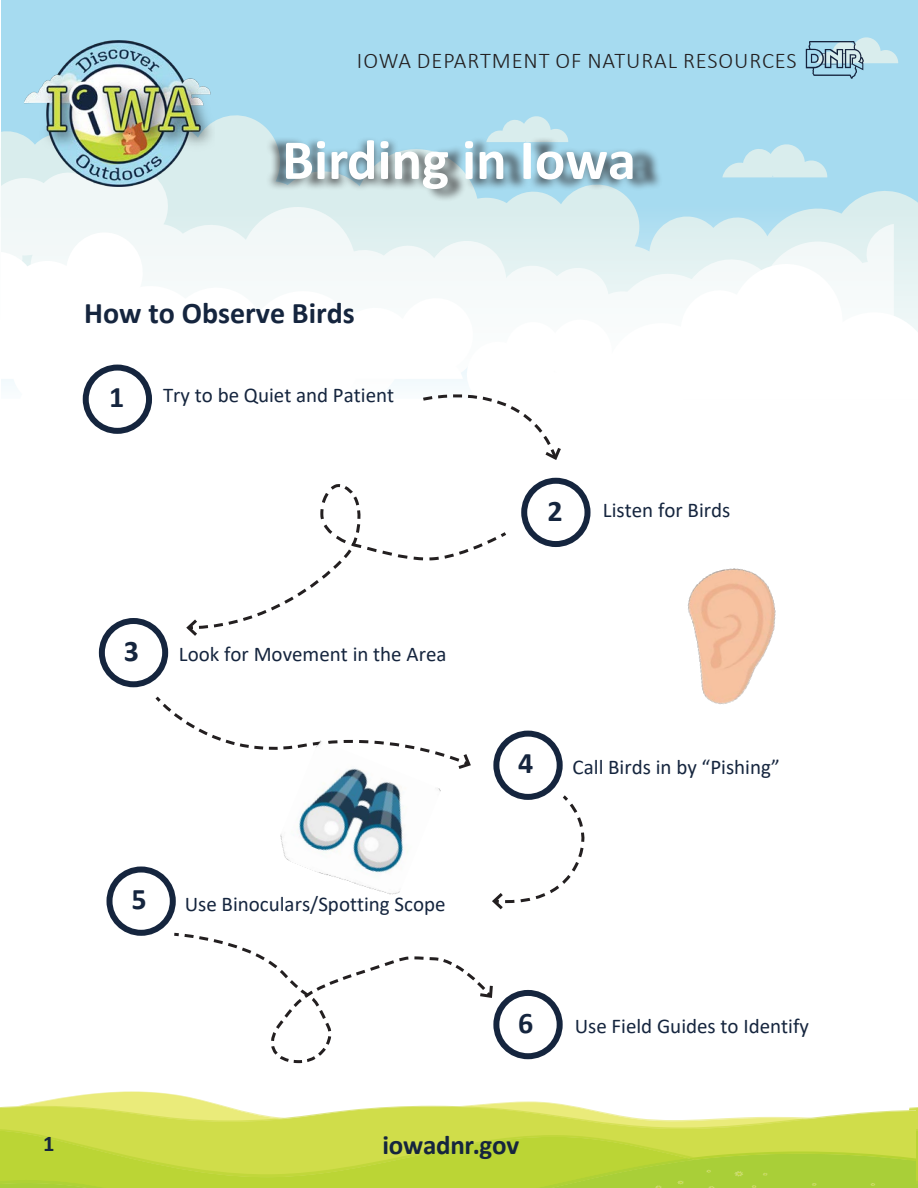
<style>
.page{position:relative;width:918px;height:1188px;background:#fff}
.page>*{position:absolute;margin:0;border:0;box-sizing:border-box;transform-origin:0 0}
.t1{font:700 57px "Calibri";color:#fff}
.t2{font:700 30px "Calibri";color:#15253e}
.t3{font:700 27px "Calibri";letter-spacing:-.01em;color:#15253e}
.t4{font:300 22.5px "Calibri";letter-spacing:.04em;color:#231f20}
.t5{font:700 22.5px "Calibri";color:#15253e}
.t6{font:21px "Calibri";color:#15253e}
</style>
<div class="page">
<svg style="left:0;top:1091px;width:918px;height:97px"></svg>
<div style="left:1px;top:0;width:917px;height:399px;background:#a6dbf0"></div>
<svg style="left:806px;top:37px;width:92px;height:42px"></svg>
<img style="left:25px;top:41px;width:186px;height:70px">
<div style="left:521px;top:478px;width:70px;height:69px;border:6px solid #15253e;border-radius:50%"></div>
<div style="left:99px;top:618px;width:69px;height:69px;border:6px solid #15253e;border-radius:50%"></div>
<div style="left:493px;top:731px;width:70px;height:69px;border:6px solid #15253e;border-radius:50%"></div>
<div style="left:106px;top:867px;width:70px;height:69px;border:6px solid #15253e;border-radius:50%"></div>
<div style="left:493px;top:990px;width:70px;height:69px;border:6px solid #15253e;border-radius:50%"></div>
<svg style="left:1px;top:111px;width:917px;height:349px"></svg>
<svg style="left:429px;top:532px;width:77px;height:29px"></svg>
<svg style="left:186px;top:484px;width:238px;height:152px"></svg>
<svg style="left:155px;top:696px;width:316px;height:73px"></svg>
<svg style="left:492px;top:794px;width:93px;height:116px"></svg>
<svg style="left:174px;top:932px;width:321px;height:132px"></svg>
<img style="left:273px;top:740px;width:168px;height:155px">
<img style="left:687px;top:568px;width:89px;height:136px">
<p class="t4" style="left:357px;top:47px;width:441px">IOWA DEPARTMENT OF NATURAL RESOURCES</p>
<h1 class="t1" style="left:282px;top:120px;width:356px">Birding in Iowa</h1>
<p class="t2" style="left:84px;top:292px;width:272px">How to Observe Birds</p>
<p class="t2" style="left:109px;top:376px;width:17px">1</p>
<p class="t6" style="left:163px;top:381px;width:233px">Try to be Quiet and Patient</p>
<p class="t2" style="left:548px;top:489px;width:17px">2</p>
<p class="t6" style="left:603px;top:495px;width:129px">Listen for Birds</p>
<p class="t5" style="left:43px;top:1128px;width:13px">1</p>
<p class="t2" style="left:124px;top:630px;width:17px">3</p>
<p class="t6" style="left:179px;top:639px;width:269px">Look for Movement in the Area</p>
<p class="t2" style="left:518px;top:742px;width:17px">4</p>
<p class="t6" style="left:573px;top:753px;width:209px">Call Birds in by “Pishing”</p>
<p class="t2" style="left:131px;top:878px;width:17px">5</p>
<p class="t6" style="left:185px;top:889px;width:262px">Use Binoculars/Spotting Scope</p>
<p class="t2" style="left:518px;top:1002px;width:17px">6</p>
<p class="t3" style="left:383px;top:1126px;width:138px">iowadnr.gov</p>
<p class="t6" style="left:575px;top:1011px;width:236px">Use Field Guides to Identify</p>
</div>
